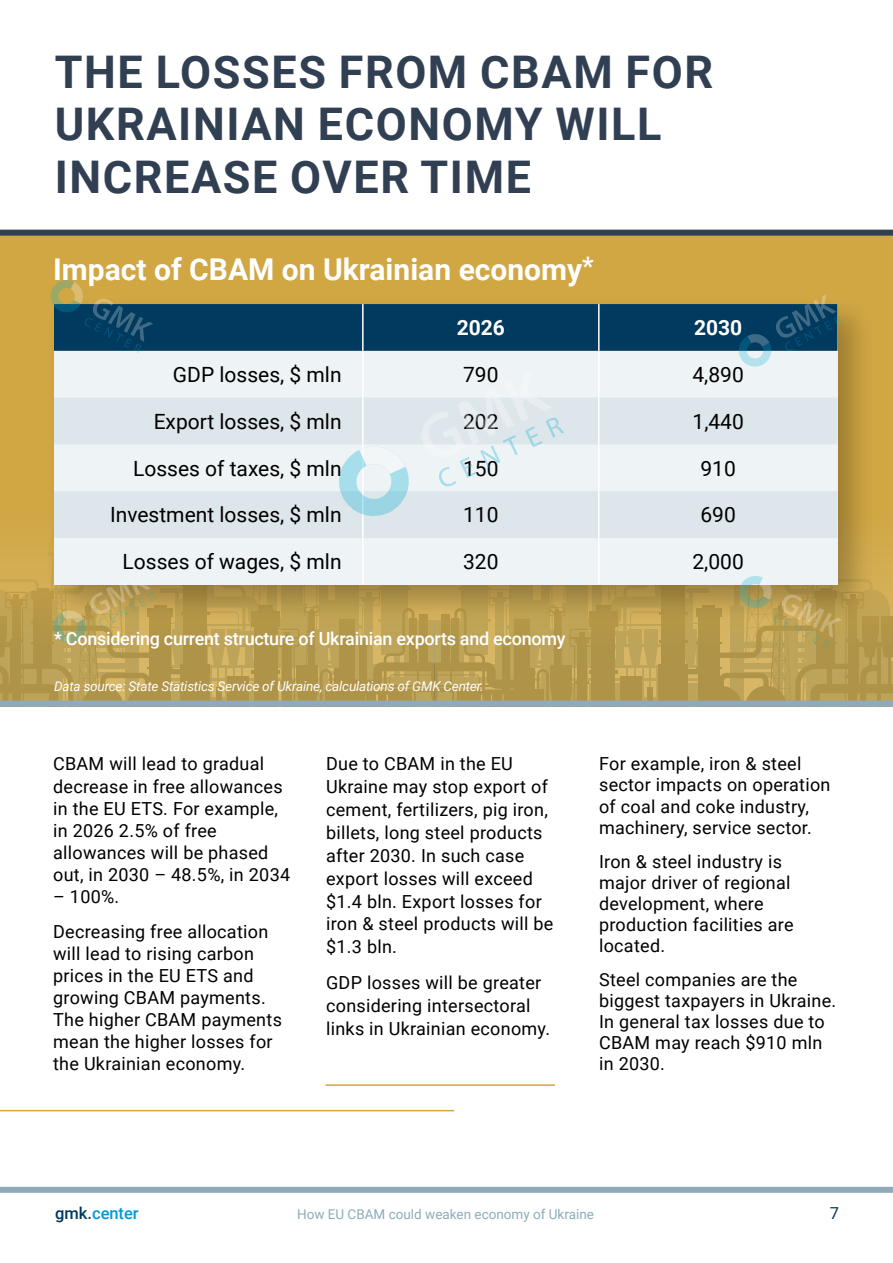
<style>
.page{position:relative;width:893px;height:1263px;background:#fff}
.page>*{position:absolute;margin:0;border:0;box-sizing:border-box;transform-origin:0 0}
.t1{font:700 45px/52.5px "Roboto";letter-spacing:.035em;color:#313f53}
.t2{font:700 30px "Roboto";color:#fff}
.t3{font:21px "Roboto";color:#000}
.t4{font:700 21px "Roboto";color:#fff}
.t5{font:18px/21.1px "Roboto";letter-spacing:.015em;color:#000}
.t6{font:500 18px "Roboto";letter-spacing:-.015em;color:#fff}
.t7{font:500 16.5px "Roboto";color:#0099d4}
.t8{font:16.5px "Roboto";color:#003a5e}
.t9{font:italic 13.5px "Roboto";letter-spacing:-.015em;color:#fff}
.t10{font:13.5px "Roboto";color:#8fabba}
.s1{font-size:25.5px}
.s2{color:#003a5e}
</style>
<div class="page">
<div style="left:0;top:230px;width:893px;height:477px;background:#d1a743"></div>
<div style="left:0;top:230px;width:893px;height:6px;background:#313f53"></div>
<div style="left:46px;top:296px;width:830px;height:327px;background:#000;opacity:.25"></div>
<div style="left:54px;top:521px;width:783px;height:6px;background:#dde6ea"></div>
<hr style="left:362px;top:491px;width:2px;height:47px;background:#fff">
<hr style="left:598px;top:491px;width:2px;height:47px;background:#fff">
<hr style="left:326px;top:1084px;width:229px;height:2px;background:#d1a743">
<hr style="left:0;top:1110px;width:454px;height:1px;background:#d1a743">
<svg style="left:0;top:527px;width:893px;height:180px;background:#c5b481"></svg>
<svg style="left:48px;top:280px;width:795px;height:241px;background:#b7c3c1"></svg>
<div style="left:0;top:1187px;width:893px;height:6px;background:#8fabba"></div>
<h1 class="t1" style="left:55px;top:44px;width:660px">THE LOSSES FROM CBAM FOR<br>UKRAINIAN ECONOMY WILL<br>INCREASE OVER TIME</h1>
<h2 class="t2" style="left:53px;top:248px;width:542px">Impact of CBAM on Ukrainian economy<span class="s1">*</span></h2>
<p class="t4" style="left:457px;top:313px;width:50px">2026</p>
<p class="t4" style="left:694px;top:313px;width:50px">2030</p>
<p class="t3" style="left:173px;top:360px;width:170px">GDP losses, $ mln</p>
<p class="t3" style="left:463px;top:360px;width:37px">790</p>
<p class="t3" style="left:692px;top:360px;width:53px">4,890</p>
<p class="t3" style="left:154px;top:407px;width:189px">Export losses, $ mln</p>
<p class="t3" style="left:463px;top:407px;width:37px">202</p>
<p class="t3" style="left:692px;top:407px;width:53px">1,440</p>
<p class="t3" style="left:133px;top:453px;width:210px">Losses of taxes, $ mln</p>
<p class="t3" style="left:463px;top:453px;width:37px">150</p>
<p class="t3" style="left:700px;top:453px;width:37px">910</p>
<p class="t3" style="left:110px;top:500px;width:233px">Investment losses, $ mln</p>
<p class="t3" style="left:463px;top:500px;width:37px">110</p>
<p class="t3" style="left:700px;top:500px;width:37px">690</p>
<p class="t3" style="left:123px;top:547px;width:220px">Losses of wages, $ mln</p>
<p class="t3" style="left:463px;top:547px;width:37px">320</p>
<p class="t3" style="left:692px;top:547px;width:53px">2,000</p>
<p class="t6" style="left:54px;top:626px;width:513px">* Сonsidering current structure of Ukrainian exports and economy</p>
<p class="t9" style="left:54px;top:676px;width:431px">Data source: State Statistics Service of Ukraine, calculations of GMK Center.</p>
<p class="t5" style="left:53px;top:752px;width:238px;line-height:22px">CBAM will lead to gradual decrease in free allowances in the EU ETS. For example, in 2026 2.5% of free allowances will be phased out, in 2030 – 48.5%, in 2034</p>
<p class="t5" style="left:53px;top:878px;width:217px;line-height:34.8px">– 100%.<br>Decreasing free allocation</p>
<p class="t5" style="left:53px;top:942px;width:230px;line-height:22px">will lead to rising carbon prices in the EU ETS and growing CBAM payments.<br>The higher CBAM payments mean the higher losses for the Ukrainian economy.</p>
<p class="t5" style="left:326px;top:752px;width:229px;line-height:22.8px">Due to CBAM in the EU<br>Ukraine may stop export of cement, fertilizers, pig iron, billets, long steel products after 2030. In such case export losses will exceed $1.4 bln. Export losses for iron &amp; steel products will be $1.3 bln.</p>
<p class="t5" style="left:326px;top:970px;width:226px;line-height:22.8px">GDP losses will be greater considering intersectoral links in Ukrainian economy.</p>
<p class="t5" style="left:599px;top:753px;width:233px">For example, iron &amp; steel sector impacts on operation of coal and coke industry, machinery, service sector.</p>
<p class="t5" style="left:599px;top:850px;width:196px">Iron &amp; steel industry is major driver of regional development, where production facilities are located.</p>
<p class="t5" style="left:599px;top:968px;width:239px">Steel companies are the biggest taxpayers in Ukraine.<br>In general tax losses due to<br>CBAM may reach $910 mln in 2030.</p>
<p class="t7" style="left:55px;top:1201px;width:85px"><span class="s2">gmk.</span>center</p>
<p class="t10" style="left:297px;top:1205px;width:298px">How EU CBAM could weaken economy of Ukraine</p>
<p class="t8" style="left:830px;top:1202px;width:11px">7</p>
</div>
